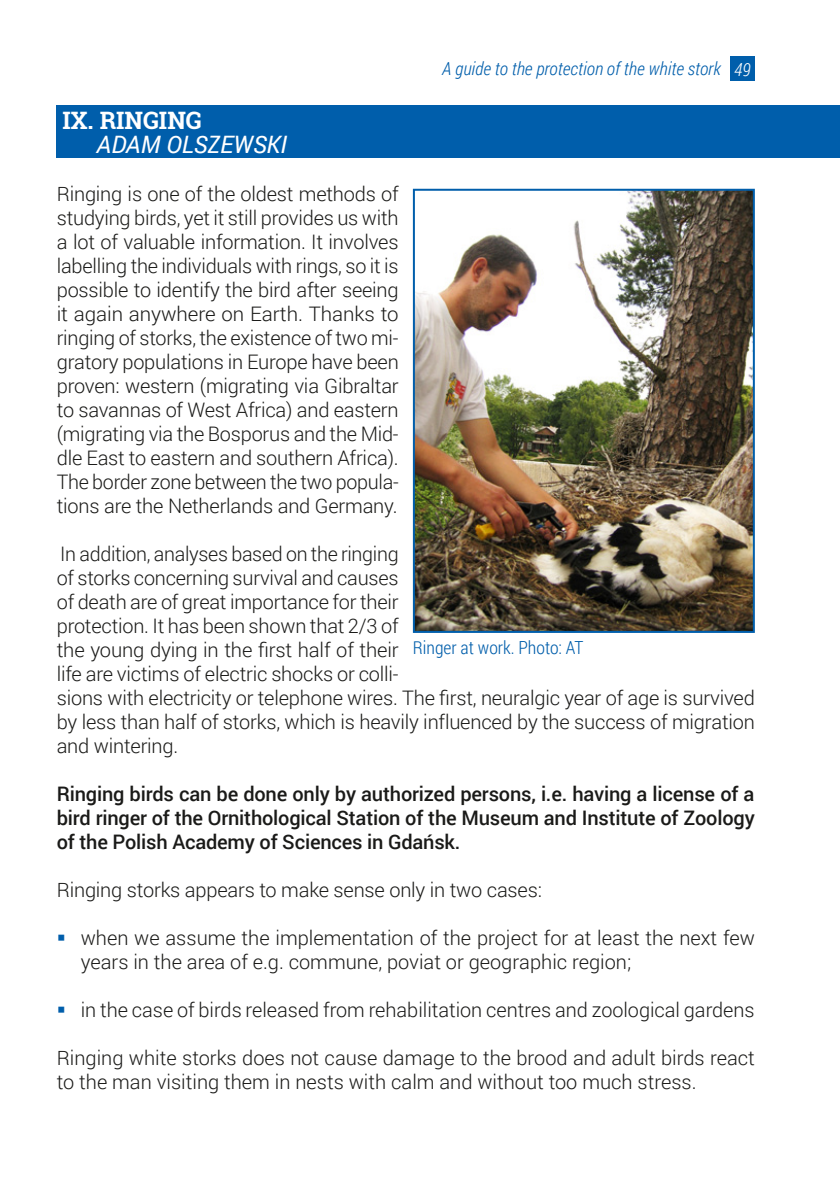
<style>
.page{position:relative;width:840px;height:1191px;background:#fff}
.page>*{position:absolute;margin:0;border:0;box-sizing:border-box;transform-origin:0 0}
.t1{font:italic 24px "Roboto";color:#fff}
.t2{font:700 24px "Roboto Slab";color:#fff}
.t3{font:300 20px/24px "Roboto";letter-spacing:-.01em;color:#1a1a18}
.t4{font:500 20px/24px "Roboto";letter-spacing:-.01em;color:#1a1a18;text-align:justify}
.t5{font:italic 300 18px "Roboto Condensed";color:#005eab}
.t6{font:300 18px "Roboto Condensed";color:#005eab}
.s1{color:#fff}
</style>
<div class="page">
<div style="left:730px;top:57px;width:24px;height:24px;background:#005eab"></div>
<div style="left:57px;top:105px;width:782px;height:53px;background:#005eab"></div>
<img style="left:415px;top:192px;width:336px;height:438px">
<div style="left:412px;top:189px;width:342px;height:444px;border:2px solid #005eab"></div>
<p class="t5" style="left:442px;top:56px;width:310px">A guide to the protection of the white stork <span class="s1">49</span></p>
<p class="t2" style="left:62px;top:104px;width:141px">IX. Ringing</p>
<p class="t1" style="left:96px;top:127px;width:192px">ADAM OLSZEWSKI</p>
<p class="t3" style="left:57px;top:181px;width:343px;text-align:justify">Ringing is one of the oldest methods of studying birds, yet it still provides us with a lot of valuable information. It involves labelling the individuals with rings, so it is possible to identify the bird after seeing it again anywhere on Earth. Thanks to ringing of storks, the existence of two mi&shy;gratory populations in Europe have been proven: western (migrating via Gibraltar to savannas of West Africa) and eastern (migrating via the Bosporus and the Mid&shy;dle East to eastern and southern Africa).<br>The border zone between the two popula&shy;tions are the Netherlands and Germany.</p>
<p class="t3" style="left:57px;top:541px;width:699px">In addition, analyses based on the ringing<br>of storks concerning survival and causes<br>of death are of great importance for their<br>protection. It has been shown that 2/3 of<br>the young dying in the first half of their<br>life are victims of electric shocks or colli-<br>sions with electricity or telephone wires. The first, neuralgic year of age is survived by less than half of storks, which is heavily influenced by the success of migration and wintering.</p>
<p class="t4" style="left:57px;top:781px;width:699px">Ringing birds can be done only by authorized persons, i.e. having a license of a bird ringer of the Ornithological Station of the Museum and Institute of Zoology of the Polish Academy of Sciences in Gdańsk.</p>
<p class="t3" style="left:57px;top:877px;width:486px">Ringing storks appears to make sense only in two cases:</p>
<p class="t3" style="left:81px;top:925px;width:675px">when we assume the implementation of the project for at least the next few years in the area of e.g. commune, poviat or geographic region;</p>
<p class="t3" style="left:81px;top:997px;width:675px">in the case of birds released from rehabilitation centres and zoological gardens</p>
<p class="t3" style="left:57px;top:1045px;width:699px">Ringing white storks does not cause damage to the brood and adult birds react to the man visiting them in nests with calm and without too much stress.</p>
<p class="t6" style="left:412px;top:635px;width:172px">Ringer at work. Photo: AT</p>
</div>
